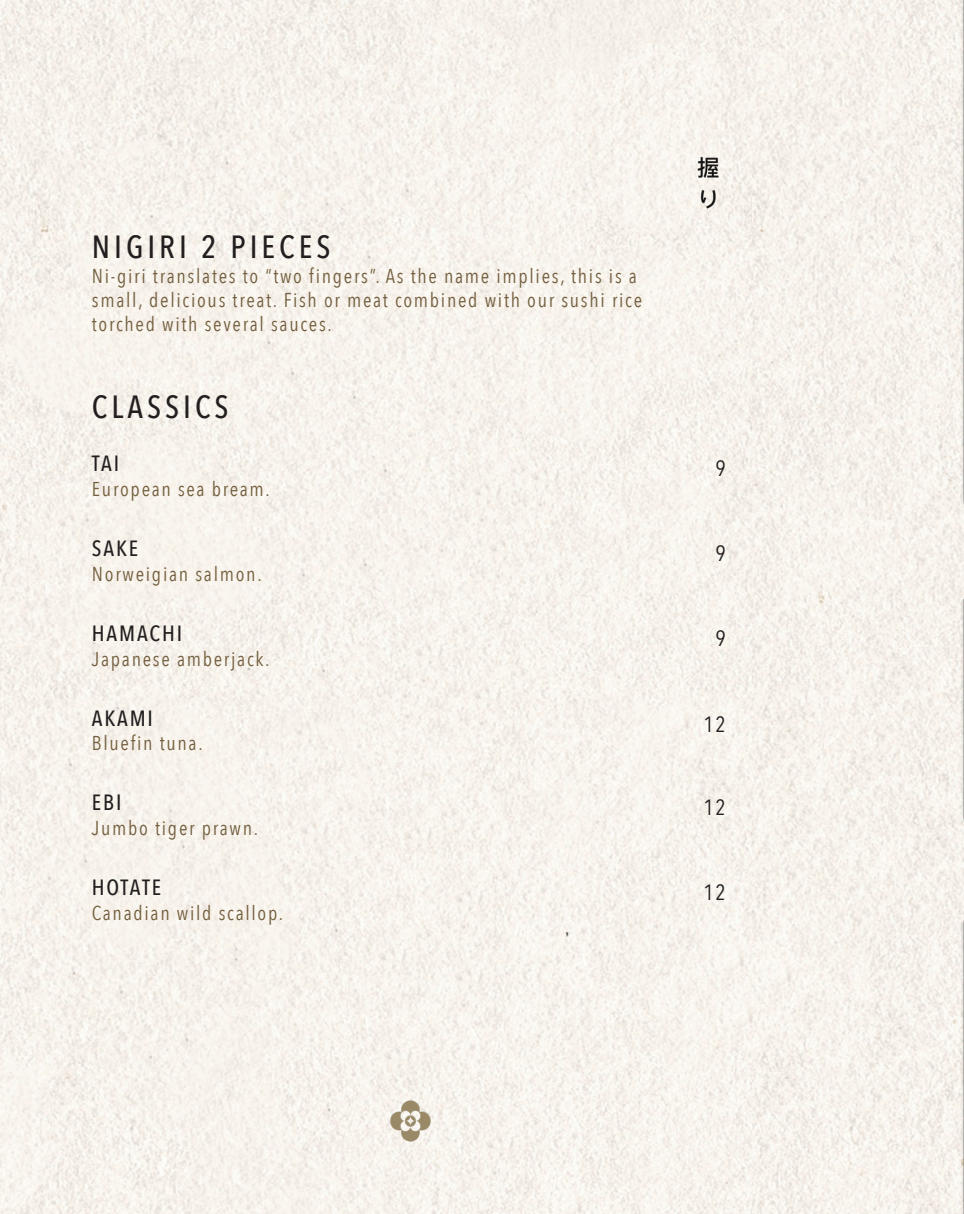
<style>
.page{position:relative;width:964px;height:1214px;background:#fff}
.page>*{position:absolute;margin:0;border:0;box-sizing:border-box;transform-origin:0 0}
.t1{font:500 32px "Avenir Next Condensed";letter-spacing:.125em;color:#231f20}
.t2{font:500 22px "Avenir Next Condensed";letter-spacing:.085em;color:#231f20}
.t3{font:22px "Avenir Next Condensed";color:#231f20}
.t4{font:20px/24px "Avenir Next Condensed";letter-spacing:.085em;color:#746040}
</style>
<div class="page">
<img style="left:0;top:0;width:964px;height:1213px">
<img style="left:690px;top:152px;width:37px;height:69px">
<img style="left:389px;top:1100px;width:42px;height:41px">
<h1 class="t1" style="left:92px;top:228px;width:240px">NIGIRI 2 PIECES</h1>
<p class="t4" style="left:92px;top:263px;width:552px">Ni-giri translates to “two fingers”. As the name implies, this is a small, delicious treat. Fish or meat combined with our sushi rice torched with several sauces.</p>
<h1 class="t1" style="left:92px;top:388px;width:138px">CLASSICS</h1>
<p class="t2" style="left:92px;top:449px;width:29px">TAI</p>
<p class="t4" style="left:92px;top:476px;width:179px">European sea bream.</p>
<p class="t3" style="left:715px;top:450px;width:12px">9</p>
<p class="t2" style="left:92px;top:534px;width:48px">SAKE</p>
<p class="t3" style="left:715px;top:535px;width:12px">9</p>
<p class="t4" style="left:92px;top:561px;width:171px">Norweigian salmon.</p>
<p class="t2" style="left:92px;top:619px;width:92px">HAMACHI</p>
<p class="t4" style="left:92px;top:646px;width:179px">Japanese amberjack.</p>
<p class="t3" style="left:715px;top:620px;width:12px">9</p>
<p class="t2" style="left:92px;top:704px;width:63px">AKAMI</p>
<p class="t3" style="left:703px;top:705px;width:24px">12</p>
<p class="t4" style="left:92px;top:730px;width:112px">Bluefin tuna.</p>
<p class="t2" style="left:92px;top:788px;width:31px">EBI</p>
<p class="t4" style="left:92px;top:815px;width:168px">Jumbo tiger prawn.</p>
<p class="t2" style="left:92px;top:873px;width:71px">HOTATE</p>
<p class="t4" style="left:92px;top:900px;width:193px">Canadian wild scallop.</p>
<p class="t3" style="left:703px;top:788px;width:24px">12</p>
<p class="t3" style="left:703px;top:873px;width:24px">12</p>
</div>
